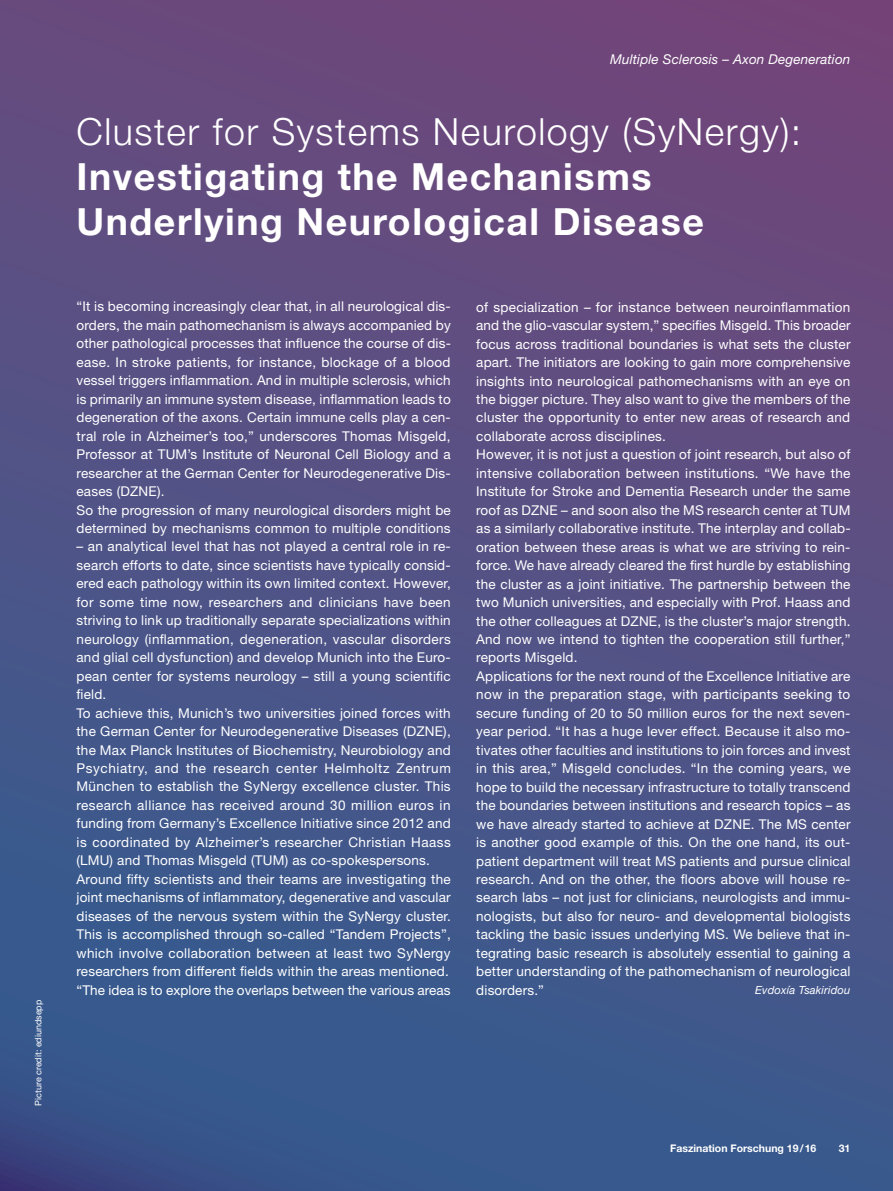
<style>
.page{position:relative;width:893px;height:1191px;background:#fff}
.page>*{position:absolute;margin:0;border:0;box-sizing:border-box;transform-origin:0 0}
.t1{font:700 37.5px/45px "Helvetica Neue LT Std";letter-spacing:.04em;color:#fff}
.t2{font:300 37.5px "Helvetica Neue LT Std";letter-spacing:.04em;color:#fff}
.t3{font:13.5px/18.5px "Helvetica Neue LT Std";letter-spacing:.015em;color:#fff}
.t4{font:italic 13.5px "Helvetica Neue LT Std";letter-spacing:.01em;color:#fff}
.t5{font:italic 11.25px "Helvetica Neue LT Std";letter-spacing:.015em;color:#fff}
.t6{font:700 10.5px "Helvetica Neue LT Std";color:#fff}
.t7{font:9px "Helvetica Neue LT Std";color:#fff}
</style>
<div class="page">
<div style="left:0;top:0;width:893px;height:1191px;background:linear-gradient(to bottom,#70487b,#335b8f)"></div>
<p class="t7" style="left:33px;top:1105px;width:107px;rotate:-90deg">Picture credit: ediundsepp</p>
<p class="t4" style="left:610px;top:51px;width:242px">Multiple Sclerosis – Axon Degeneration</p>
<h1 class="t2" style="left:77px;top:109px;width:726px">Cluster for Systems Neurology (SyNergy):</h1>
<h1 class="t1" style="left:77px;top:154px;width:629px">Investigating the Mechanisms<br>Underlying Neurological Disease</h1>
<p class="t3" style="left:77px;top:297px;width:376px">“It is becoming increasingly clear that, in all neurological dis&shy;orders, the main pathomechanism is always accompanied by other pathological processes that influence the course of dis&shy;ease. In stroke patients, for instance, blockage of a blood vessel triggers inflammation. And in multiple sclerosis, which is primarily an immune system disease, inflammation leads to degeneration of the axons. Certain immune cells play a cen&shy;tral role in Alzheimer’s too,” underscores Thomas Misgeld, Professor at TUM’s Institute of Neuronal Cell Biology and a researcher at the German Center for Neurodegenerative Dis&shy;eases (DZNE).<br>So the progression of many neurological disorders might be determined by mechanisms common to multiple conditions</p>
<p class="t3" style="left:77px;top:537px;width:376px">– an analytical level that has not played a central role in re&shy;search efforts to date, since scientists have typically consid&shy;ered each pathology within its own limited context. However, for some time now, researchers and clinicians have been striving to link up traditionally separate specializations within neurology (inflammation, degeneration, vascular disorders and glial cell dysfunction) and develop Munich into the Euro&shy;pean center for systems neurology – still a young scientific field.<br>To achieve this, Munich’s two universities joined forces with the German Center for Neurodegenerative Diseases (DZNE), the Max Planck Institutes of Biochemistry, Neurobiology and Psychiatry, and the research center Helmholtz Zentrum München to establish the SyNergy excellence cluster. This research alliance has received around 30 million euros in funding from Germany’s Excellence Initiative since 2012 and is coordinated by Alzheimer’s researcher Christian Haass (LMU) and Thomas Misgeld (TUM) as co-spokespersons.<br>Around fifty scientists and their teams are investigating the joint mechanisms of inflammatory, degenerative and vascular diseases of the nervous system within the SyNergy cluster.<br>This is accomplished through so-called “Tandem Projects”, which involve collaboration between at least two SyNergy researchers from different fields within the areas mentioned. “The idea is to explore the overlaps between the various areas</p>
<p class="t3" style="left:476px;top:297px;width:376px">of specialization – for instance between neuroinflammation and the glio-vascular system,” specifies Misgeld. This broader focus across traditional boundaries is what sets the cluster apart. The initiators are looking to gain more comprehensive insights into neurological pathomechanisms with an eye on the bigger picture. They also want to give the members of the cluster the opportunity to enter new areas of research and collaborate across disciplines.<br>However, it is not just a question of joint research, but also of intensive collaboration between institutions. “We have the Institute for Stroke and Dementia Research under the same roof as DZNE – and soon also the MS research center at TUM as a similarly collaborative institute. The interplay and collab&shy;oration between these areas is what we are striving to rein&shy;force. We have already cleared the first hurdle by establishing the cluster as a joint initiative. The partnership between the two Munich universities, and especially with Prof. Haass and the other colleagues at DZNE, is the cluster’s major strength.<br>And now we intend to tighten the cooperation still further,” reports Misgeld.<br>Applications for the next round of the Excellence Initiative are now in the preparation stage, with participants seeking to secure funding of 20 to 50 million euros for the next seven&shy;year period. “It has a huge lever effect. Because it also mo&shy;tivates other faculties and institutions to join forces and invest in this area,” Misgeld concludes. “In the coming years, we hope to build the necessary infrastructure to totally transcend the boundaries between institutions and research topics – as we have already started to achieve at DZNE. The MS center is another good example of this. On the one hand, its out&shy;patient department will treat MS patients and pursue clinical research. And on the other, the floors above will house re&shy;search labs – not just for clinicians, neurologists and immu&shy;nologists, but also for neuro- and developmental biologists tackling the basic issues underlying MS. We believe that in&shy;tegrating basic research is absolutely essential to gaining a better understanding of the pathomechanism of neurological disorders.”</p>
<p class="t5" style="left:755px;top:983px;width:97px">Evdoxía Tsakiridou</p>
<p class="t6" style="left:670px;top:1141px;width:148px">Faszination Forschung 19/16</p>
<p class="t6" style="left:839px;top:1141px;width:13px">31</p>
</div>
